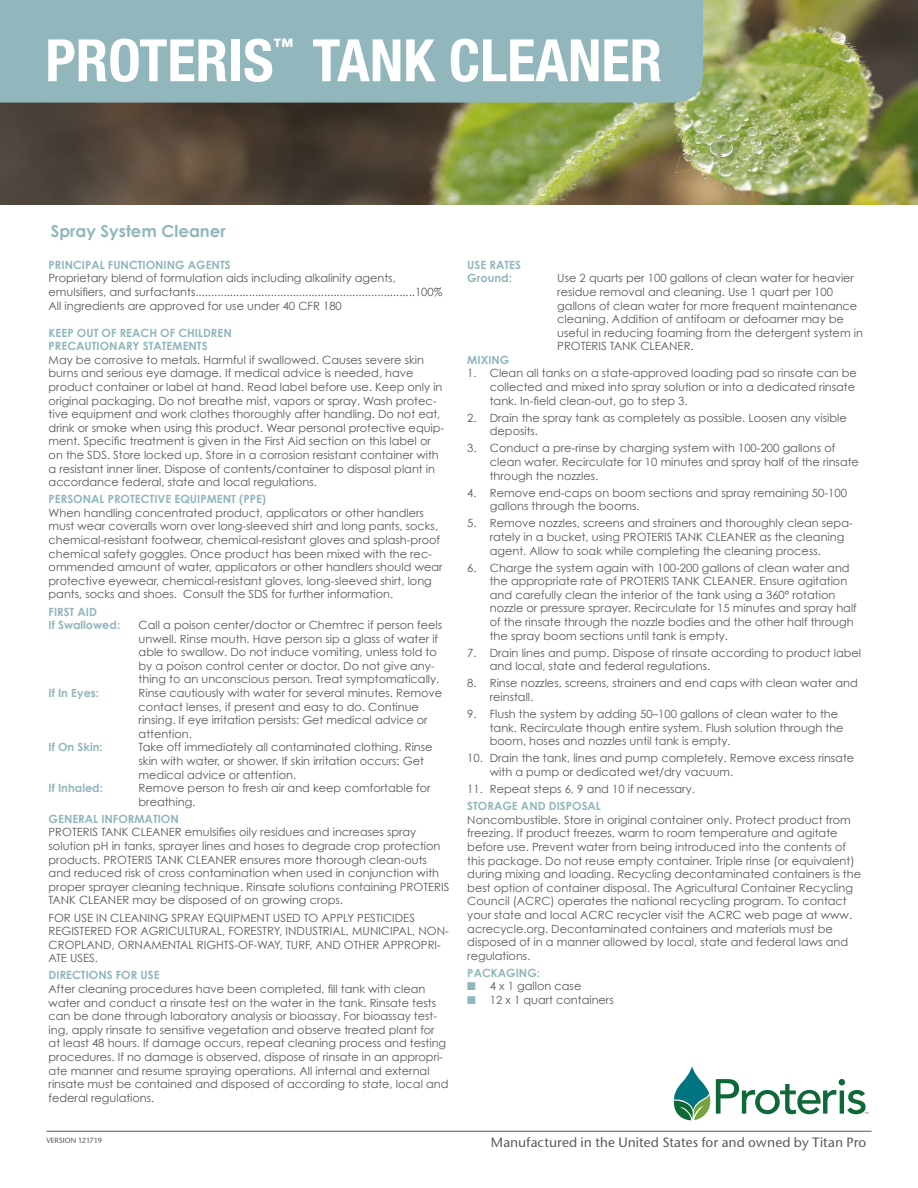
<style>
.page{position:relative;width:918px;height:1188px;background:#fff}
.page>*{position:absolute;margin:0;border:0;box-sizing:border-box;transform-origin:0 0}
.t1{font:700 condensed 58.5px "Helvetica Neue";color:#fff}
.t2{font:700 condensed 20.1px "Helvetica Neue";color:#fff}
.t3{font:700 16.5px "Century Gothic";color:#91b6bc}
.t4{font:500 13.5px "Stone Sans ITC Std";letter-spacing:.005em;color:#57585a}
.t5{font:11.4px/13.6px "Century Gothic";color:#57585a}
.t6{font:700 11.4px "Century Gothic";color:#91b6bc}
.t7{font:500 7.5px "Stone Sans ITC Std";color:#57585a}
.s1{font-weight:700;color:#91b6bc}
.s2{color:#91b6bc}
</style>
<div class="page">
<img style="left:0;top:0;width:918px;height:204px">
<div style="left:0;top:0;width:703px;height:103px;background:#91b6bc"></div>
<hr style="left:46px;top:1131px;width:826px;height:1px;background:#57585a">
<svg style="left:674px;top:1066px;width:36px;height:54px"></svg>
<svg style="left:716px;top:1079px;width:152px;height:35px"></svg>
<p class="t1" style="left:45px;top:25px;width:230px">PROTERIS</p>
<p class="t2" style="left:274px;top:34px;width:21px">™</p>
<p class="t1" style="left:312px;top:25px;width:351px">TANK CLEANER</p>
<p class="t3" style="left:51px;top:221px;width:176px">Spray System Cleaner</p>
<p class="t6" style="left:49px;top:257px;width:184px">PRINCIPAL FUNCTIONING AGENTS</p>
<p class="t5" style="left:49px;top:271px;width:396px">Proprietary blend of formulation aids including alkalinity agents, emulsifiers, and surfactants......................................................................100%</p>
<p class="t5" style="left:49px;top:298px;width:295px">All ingredients are approved for use under 40 CFR 180</p>
<p class="t6" style="left:49px;top:325px;width:185px">KEEP OUT OF REACH OF CHILDREN</p>
<p class="t6" style="left:49px;top:339px;width:160px">PRECAUTIONARY STATEMENTS</p>
<p class="t5" style="left:49px;top:353px;width:397px">May be corrosive to metals. Harmful if swallowed. Causes severe skin burns and serious eye damage. If medical advice is needed, have product container or label at hand. Read label before use. Keep only in original packaging. Do not breathe mist, vapors or spray. Wash protec&shy;tive equipment and work clothes thoroughly after handling. Do not eat, drink or smoke when using this product. Wear personal protective equip&shy;ment. Specific treatment is given in the First Aid section on this label or on the SDS. Store locked up. Store in a corrosion resistant container with a resistant inner liner. Dispose of contents/container to disposal plant in accordance federal, state and local regulations.</p>
<p class="t6" style="left:49px;top:492px;width:219px">PERSONAL PROTECTIVE EQUIPMENT (PPE)</p>
<p class="t5" style="left:49px;top:506px;width:396px">When handling concentrated product, applicators or other handlers must wear coveralls worn over long-sleeved shirt and long pants, socks, chemical-resistant footwear, chemical-resistant gloves and splash-proof chemical safety goggles. Once product has been mixed with the rec&shy;ommended amount of water, applicators or other handlers should wear protective eyewear, chemical-resistant gloves, long-sleeved shirt, long pants, socks and shoes. Consult the SDS for further information.</p>
<p class="t6" style="left:49px;top:604px;width:50px">FIRST AID</p>
<p class="t6" style="left:49px;top:618px;width:73px">If Swallowed:</p>
<p class="t5" style="left:139px;top:618px;width:305px">Call a poison center/doctor or Chemtrec if person feels unwell. Rinse mouth. Have person sip a glass of water if able to swallow. Do not induce vomiting, unless told to by a poison control center or doctor. Do not give any&shy;thing to an unconscious person. Treat symptomatically.</p>
<p class="t6" style="left:49px;top:686px;width:52px">If In Eyes:</p>
<p class="t5" style="left:139px;top:686px;width:305px">Rinse cautiously with water for several minutes. Remove contact lenses, if present and easy to do. Continue rinsing. If eye irritation persists: Get medical advice or attention.</p>
<p class="t6" style="left:49px;top:740px;width:56px">If On Skin:</p>
<p class="t5" style="left:139px;top:740px;width:296px">Take off immediately all contaminated clothing. Rinse skin with water, or shower. If skin irritation occurs: Get medical advice or attention.</p>
<p class="t6" style="left:49px;top:781px;width:56px">If Inhaled:</p>
<p class="t5" style="left:139px;top:781px;width:294px">Remove person to fresh air and keep comfortable for breathing.</p>
<p class="t6" style="left:49px;top:812px;width:132px">GENERAL INFORMATION</p>
<p class="t5" style="left:49px;top:825px;width:402px">PROTERIS TANK CLEANER emulsifies oily residues and increases spray solution pH in tanks, sprayer lines and hoses to degrade crop protection products. PROTERIS TANK CLEANER ensures more thorough clean-outs and reduced risk of cross contamination when used in conjunction with proper sprayer cleaning technique. Rinsate solutions containing PROTERIS TANK CLEANER may be disposed of on growing crops.</p>
<p class="t5" style="left:49px;top:910px;width:402px">FOR USE IN CLEANING SPRAY EQUIPMENT USED TO APPLY PESTICIDES REGISTERED FOR AGRICULTURAL, FORESTRY, INDUSTRIAL, MUNICIPAL, NON-CROPLAND, ORNAMENTAL RIGHTS-OF-WAY, TURF, AND OTHER APPROPRI-ATE USES.</p>
<p class="t6" style="left:49px;top:968px;width:112px">DIRECTIONS FOR USE</p>
<p class="t5" style="left:49px;top:982px;width:401px">After cleaning procedures have been completed, fill tank with clean water and conduct a rinsate test on the water in the tank. Rinsate tests can be done through laboratory analysis or bioassay. For bioassay test&shy;ing, apply rinsate to sensitive vegetation and observe treated plant for at least 48 hours. If damage occurs, repeat cleaning process and testing procedures. If no damage is observed, dispose of rinsate in an appropri&shy;ate manner and resume spraying operations. All internal and external rinsate must be contained and disposed of according to state, local and federal regulations.</p>
<p class="t7" style="left:46px;top:1136px;width:57px">VERSION 121719</p>
<p class="t6" style="left:467px;top:257px;width:55px">USE RATES</p>
<p class="t6" style="left:467px;top:271px;width:46px">Ground:</p>
<p class="t5" style="left:557px;top:271px;width:307px">Use 2 quarts per 100 gallons of clean water for heavier residue removal and cleaning. Use 1 quart per 100 gallons of clean water for more frequent maintenance cleaning. Addition of antifoam or defoamer may be useful in reducing foaming from the detergent system in PROTERIS TANK CLEANER.</p>
<p class="t6" style="left:467px;top:353px;width:44px">MIXING</p>
<p class="t5" style="left:490px;top:366px;width:369px;text-indent:-22px">1. Clean all tanks on a state-approved loading pad so rinsate can be collected and mixed into spray solution or into a dedicated rinsate tank. In-field clean-out, go to step 3.</p>
<p class="t5" style="left:490px;top:411px;width:358px;text-indent:-22px">2. Drain the spray tank as completely as possible. Loosen any visible deposits.</p>
<p class="t5" style="left:490px;top:441px;width:371px;text-indent:-22px">3. Conduct a pre-rinse by charging system with 100-200 gallons of clean water. Recirculate for 10 minutes and spray half of the rinsate through the nozzles.</p>
<p class="t5" style="left:490px;top:486px;width:359px;text-indent:-22px">4. Remove end-caps on boom sections and spray remaining 50-100 gallons through the booms.</p>
<p class="t5" style="left:490px;top:516px;width:364px;text-indent:-22px">5. Remove nozzles, screens and strainers and thoroughly clean sepa&shy;rately in a bucket, using PROTERIS TANK CLEANER as the cleaning agent. Allow to soak while completing the cleaning process.</p>
<p class="t5" style="left:490px;top:561px;width:369px;text-indent:-22px">6. Charge the system again with 100-200 gallons of clean water and the appropriate rate of PROTERIS TANK CLEANER. Ensure agitation and carefully clean the interior of the tank using a 360° rotation nozzle or pressure sprayer. Recirculate for 15 minutes and spray half of the rinsate through the nozzle bodies and the other half through the spray boom sections until tank is empty.</p>
<p class="t5" style="left:490px;top:646px;width:373px;text-indent:-22px">7. Drain lines and pump. Dispose of rinsate according to product label and local, state and federal regulations.</p>
<p class="t5" style="left:490px;top:676px;width:370px;text-indent:-22px">8. Rinse nozzles, screens, strainers and end caps with clean water and reinstall.</p>
<p class="t5" style="left:490px;top:707px;width:355px;text-indent:-22px">9. Flush the system by adding 50–100 gallons of clean water to the tank. Recirculate though entire system. Flush solution through the boom, hoses and nozzles until tank is empty.</p>
<p class="t5" style="left:490px;top:751px;width:366px;text-indent:-22px">10. Drain the tank, lines and pump completely. Remove excess rinsate with a pump or dedicated wet/dry vacuum.</p>
<p class="t5" style="left:467px;top:782px;width:229px">11. Repeat steps 6, 9 and 10 if necessary.</p>
<p class="t5" style="left:467px;top:799px;width:395px"><span class="s1">STORAGE AND DISPOSAL<br></span>Noncombustible. Store in original container only. Protect product from freezing. If product freezes, warm to room temperature and agitate before use. Prevent water from being introduced into the contents of this package. Do not reuse empty container. Triple rinse (or equivalent) during mixing and loading. Recycling decontaminated containers is the best option of container disposal. The Agricultural Container Recycling Council (ACRC) operates the national recycling program. To contact your state and local ACRC recycler visit the ACRC web page at www. acrecycle.org. Decontaminated containers and materials must be disposed of in a manner allowed by local, state and federal laws and regulations.</p>
<p class="t6" style="left:467px;top:965px;width:74px">PACKAGING:</p>
<p class="t5" style="left:467px;top:979px;width:116px"><span class="s2">■</span> 4 x 1 gallon case</p>
<p class="t5" style="left:467px;top:993px;width:148px"><span class="s2">■</span> 12 x 1 quart containers</p>
<p class="t4" style="left:491px;top:1134px;width:377px">Manufactured in the United States for and owned by Titan Pro</p>
</div>
